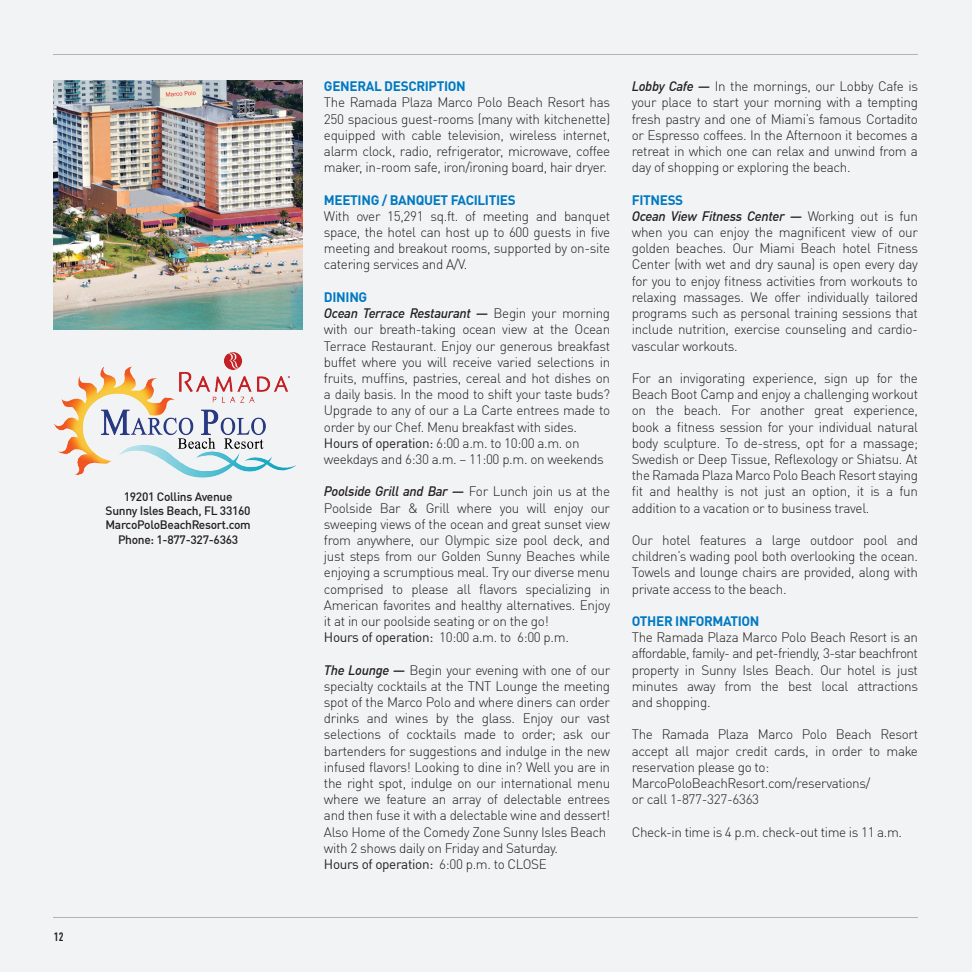
<style>
.page{position:relative;width:972px;height:972px;background:#f2f3f4}
.page>*{position:absolute;margin:0;border:0;box-sizing:border-box;transform-origin:0 0}
.t1{font:300 13.5px/16.2px "DIN Offc";letter-spacing:-.025em;color:#231f20;text-align:justify}
.t2{font:700 13.5px "DIN Offc";letter-spacing:-.025em;color:#0079c2}
.t3{font:13.5px "DIN Offc";letter-spacing:-.025em;color:#231f20}
.t4{font:500 12px "DIN Offc";letter-spacing:-.025em;color:#231f20}
.t5{font:700 12px "DIN Cond";color:#231f20}
.s1{font-weight:500;font-style:italic}
.s2{font-weight:400}
.s3{font-weight:300}
</style>
<div class="page">
<img style="left:54px;top:81px;width:248px;height:248px">
<img style="left:54px;top:352px;width:242px;height:126px">
<hr style="left:54px;top:54px;width:864px;height:1px;background:#b2b3b7">
<hr style="left:54px;top:917px;width:864px;height:1px;background:#b2b3b7">
<p class="t4" style="left:124px;top:489px;width:110px">19201 Collins Avenue</p>
<p class="t4" style="left:106px;top:503px;width:147px">Sunny Isles Beach, FL 33160</p>
<p class="t4" style="left:106px;top:517px;width:147px">MarcoPoloBeachResort.com</p>
<p class="t4" style="left:118px;top:532px;width:122px">Phone: 1-877-327-6363</p>
<p class="t5" style="left:54px;top:929px;width:11px">12</p>
<p class="t2" style="left:324px;top:78px;width:143px">GENERAL DESCRIPTION</p>
<p class="t1" style="left:324px;top:94px;width:288px">The Ramada Plaza Marco Polo Beach Resort has 250 spacious guest-rooms (many with kitchenette) equipped with cable television, wireless internet, alarm clock, radio, refrigerator, microwave, coffee maker, in-room safe, iron/ironing board, hair dryer.</p>
<p class="t2" style="left:324px;top:191px;width:193px">MEETING / BANQUET FACILITIES</p>
<p class="t1" style="left:324px;top:208px;width:288px">With over 15,291 sq.ft. of meeting and banquet space, the hotel can host up to 600 guests in five meeting and breakout rooms, supported by on-site catering services and A/V.</p>
<p class="t2" style="left:324px;top:288px;width:45px">DINING</p>
<p class="t1" style="left:324px;top:305px;width:288px"><span class="s1">Ocean Terrace Restaurant —</span> Begin your morning with our breath-taking ocean view at the Ocean Terrace Restaurant. Enjoy our generous breakfast buffet where you will receive varied selections in fruits, muffins, pastries, cereal and hot dishes on a daily basis. In the mood to shift your taste buds?<br>Upgrade to any of our a La Carte entrees made to order by our Chef. Menu breakfast with sides.</p>
<p class="t1" style="left:324px;top:435px;width:281px"><span class="s2">Hours of operation:</span> 6:00 a.m. to 10:00 a.m. on weekdays and 6:30 a.m. – 11:00 p.m. on weekends</p>
<p class="t1" style="left:324px;top:483px;width:288px"><span class="s1">Poolside Grill and Bar —</span> For Lunch join us at the Poolside Bar &amp; Grill where you will enjoy our sweeping views of the ocean and great sunset view from anywhere, our Olympic size pool deck, and just steps from our Golden Sunny Beaches while enjoying a scrumptious meal. Try our diverse menu comprised to please all flavors specializing in American favorites and healthy alternatives. Enjoy it at in our poolside seating or on the go!</p>
<p class="t1" style="left:324px;top:629px;width:246px"><span class="s2">Hours of operation:</span> 10:00 a.m. to 6:00 p.m.</p>
<p class="t1" style="left:324px;top:661px;width:288px"><span class="s1">The Lounge —</span> Begin your evening with one of our specialty cocktails at the TNT Lounge the meeting spot of the Marco Polo and where diners can order drinks and wines by the glass. Enjoy our vast selections of cocktails made to order; ask our bartenders for suggestions and indulge in the new infused flavors! Looking to dine in? Well you are in the right spot, indulge on our international menu where we feature an array of delectable entrees and then fuse it with a delectable wine and dessert!</p>
<p class="t1" style="left:324px;top:823px;width:284px">Also Home of the Comedy Zone Sunny Isles Beach with 2 shows daily on Friday and Saturday.</p>
<p class="t3" style="left:324px;top:856px;width:224px">Hours of operation: <span class="s3">6:00 p.m. to CLOSE</span></p>
<p class="t1" style="left:632px;top:78px;width:288px"><span class="s1">Lobby Cafe —</span> In the mornings, our Lobby Cafe is your place to start your morning with a tempting fresh pastry and one of Miami’s famous Cortadito or Espresso coffees. In the Afternoon it becomes a retreat in which one can relax and unwind from a day of shopping or exploring the beach.</p>
<p class="t2" style="left:632px;top:191px;width:53px">FITNESS</p>
<p class="t1" style="left:632px;top:208px;width:288px"><span class="s1">Ocean View Fitness Center —</span> Working out is fun when you can enjoy the magnificent view of our golden beaches. Our Miami Beach hotel Fitness Center (with wet and dry sauna) is open every day for you to enjoy fitness activities from workouts to relaxing massages. We offer individually tailored programs such as personal training sessions that include nutrition, exercise counseling and cardio&shy;vascular workouts.</p>
<p class="t1" style="left:632px;top:370px;width:288px">For an invigorating experience, sign up for the Beach Boot Camp and enjoy a challenging workout on the beach. For another great experience, book a fitness session for your individual natural body sculpture. To de-stress, opt for a massage; Swedish or Deep Tissue, Reflexology or Shiatsu. At the Ramada Plaza Marco Polo Beach Resort staying fit and healthy is not just an option, it is a fun addition to a vacation or to business travel.</p>
<p class="t1" style="left:632px;top:532px;width:288px">Our hotel features a large outdoor pool and children’s wading pool both overlooking the ocean.<br>Towels and lounge chairs are provided, along with private access to the beach.</p>
<p class="t2" style="left:632px;top:612px;width:129px">OTHER INFORMATION</p>
<p class="t1" style="left:632px;top:629px;width:288px">The Ramada Plaza Marco Polo Beach Resort is an affordable, family- and pet-friendly, 3-star beachfront property in Sunny Isles Beach. Our hotel is just minutes away from the best local attractions and shopping.</p>
<p class="t1" style="left:632px;top:726px;width:288px">The Ramada Plaza Marco Polo Beach Resort accept all major credit cards, in order to make</p>
<p class="t1" style="left:632px;top:759px;width:240px">reservation please go to:<br>MarcoPoloBeachResort.com/reservations/</p>
<p class="t1" style="left:632px;top:791px;width:129px">or call 1-877-327-6363</p>
<p class="t1" style="left:632px;top:823px;width:272px">Check-in time is 4 p.m. check-out time is 11 a.m.</p>
</div>
